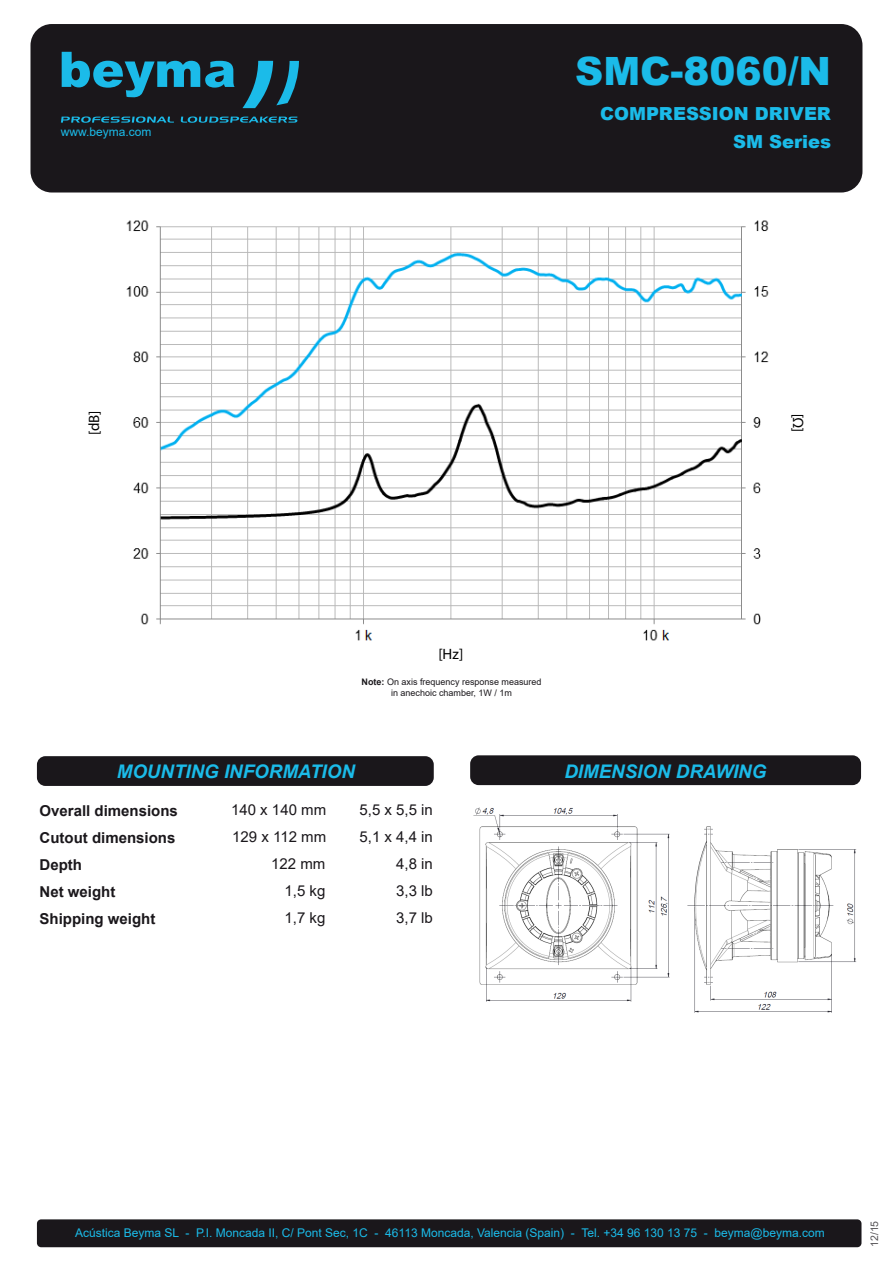
<style>
.page{position:relative;width:893px;height:1263px;background:#fff}
.page>*{position:absolute;margin:0;border:0;box-sizing:border-box;transform-origin:0 0}
.t1{font:900 39px "Arial";color:#1bbbe9}
.t2{font:italic 700 18.75px "Arial";color:#1bbbe9}
.t3{font:900 18px "Arial";color:#1bbbe9}
.t4{font:15px "Arial";color:#1a171b}
.t5{font:700 15px/27px "Arial";color:#1a171b}
.t6{font:15px "Myriad Pro";color:#000}
.t7{font:12px "Arial";color:#1bbbe9}
.t8{font:10.5px "Arial";color:#1a171b}
.t9{font:9px/10.8px "Arial";color:#1a171b;text-align:center}
.s1{font-weight:700}
</style>
<div class="page">
<div style="left:31px;top:24px;width:831px;height:168px;background:#1a171b;border-radius:21px"></div>
<svg style="left:61px;top:52px;width:238px;height:71px"></svg>
<div style="left:470px;top:755px;width:391px;height:30px;background:#1a171b;border-radius:9px"></div>
<div style="left:37px;top:1219px;width:824px;height:28px;background:#1a171b;border-radius:4px"></div>
<img style="left:473px;top:807px;width:384px;height:206px">
<img style="left:126px;top:220px;width:643px;height:421px">
<div style="left:37px;top:756px;width:397px;height:30px;background:#1a171b;border-radius:9px"></div>
<p class="t7" style="left:61px;top:124px;width:92px">www.beyma.com</p>
<h1 class="t1" style="left:575px;top:43px;width:257px">SMC-8060/N</h1>
<h3 class="t3" style="left:600px;top:101px;width:232px">COMPRESSION DRIVER</h3>
<h3 class="t3" style="left:733px;top:129px;width:99px">SM Series</h3>
<p class="t6" style="left:85px;top:435px;width:27px;rotate:-90deg">[dB]</p>
<p class="t6" style="left:438px;top:644px;width:26px">[Hz]</p>
<p class="t9" style="left:362px;top:676px;width:182px"><span class="s1">Note:</span> On axis frequency response measured in anechoic chamber, 1W / 1m</p>
<h2 class="t2" style="left:117px;top:759px;width:240px">MOUNTING INFORMATION</h2>
<p class="t5" style="left:40px;top:797px;width:140px">Overall dimensions<br>Cutout dimensions<br>Depth<br>Net weight<br>Shipping weight</p>
<p class="t4" style="left:231px;top:800px;width:97px">140 x 140 mm</p>
<p class="t4" style="left:360px;top:800px;width:75px">5,5 x 5,5 in</p>
<p class="t4" style="left:232px;top:827px;width:95px">129 x 112 mm</p>
<p class="t4" style="left:360px;top:827px;width:75px">5,1 x 4,4 in</p>
<p class="t4" style="left:271px;top:854px;width:56px">122 mm</p>
<p class="t4" style="left:396px;top:854px;width:38px">4,8 in</p>
<p class="t4" style="left:284px;top:881px;width:42px">1,5 kg</p>
<p class="t4" style="left:396px;top:881px;width:38px">3,3 lb</p>
<p class="t4" style="left:284px;top:908px;width:42px">1,7 kg</p>
<p class="t4" style="left:396px;top:908px;width:38px">3,7 lb</p>
<h2 class="t2" style="left:564px;top:759px;width:204px">DIMENSION DRAWING</h2>
<p class="t7" style="left:75px;top:1224px;width:751px">Acústica Beyma SL - P.I. Moncada II, C/ Pont Sec, 1C - 46113 Moncada, Valencia (Spain) - Tel. +34 96 130 13 75 - beyma@beyma.com</p>
<p class="t8" style="left:867px;top:1247px;width:28px;rotate:-90deg">12/15</p>
</div>
